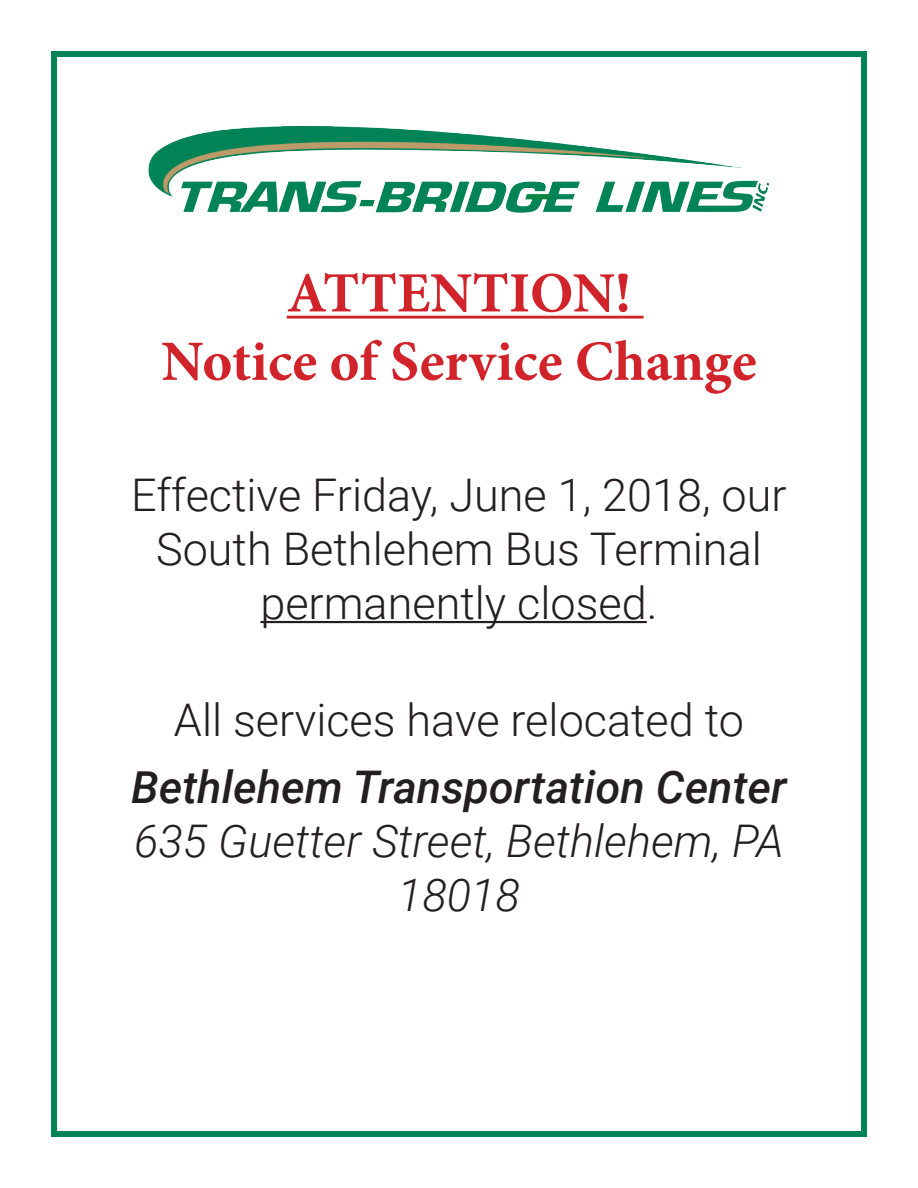
<style>
.page{position:relative;width:918px;height:1188px;background:#fff}
.page>*{position:absolute;margin:0;border:0;box-sizing:border-box;transform-origin:0 0}
.t1{font:700 57px/68.4px "Minion Pro";color:#d1232a;text-align:center}
.t2{font:300 45px/54px "Roboto";color:#231f20;text-align:center}
.t3{font:italic 300 45px/54px "Roboto";color:#231f20;text-align:center}
.t4{font:italic 500 45px "Roboto";color:#231f20}
</style>
<div class="page">
<img style="left:148px;top:126px;width:621px;height:86px">
<div style="left:51px;top:51px;width:816px;height:1086px;border:6px solid #028457"></div>
<hr style="left:260px;top:621px;width:387px;height:2px;background:#231f20">
<hr style="left:287px;top:316px;width:357px;height:3px;background:#d1232a">
<p class="t1" style="left:161px;top:258px;width:597px">ATTENTION!<br>Notice of Service Change</p>
<p class="t2" style="left:131px;top:466px;width:657px">Effective Friday, June 1, 2018, our<br>South Bethlehem Bus Terminal permanently closed.</p>
<p class="t2" style="left:174px;top:691px;width:572px">All services have relocated to</p>
<p class="t4" style="left:131px;top:756px;width:657px">Bethlehem Transportation Center</p>
<p class="t3" style="left:134px;top:812px;width:651px">635 Guetter Street, Bethlehem, PA<br>18018</p>
</div>
